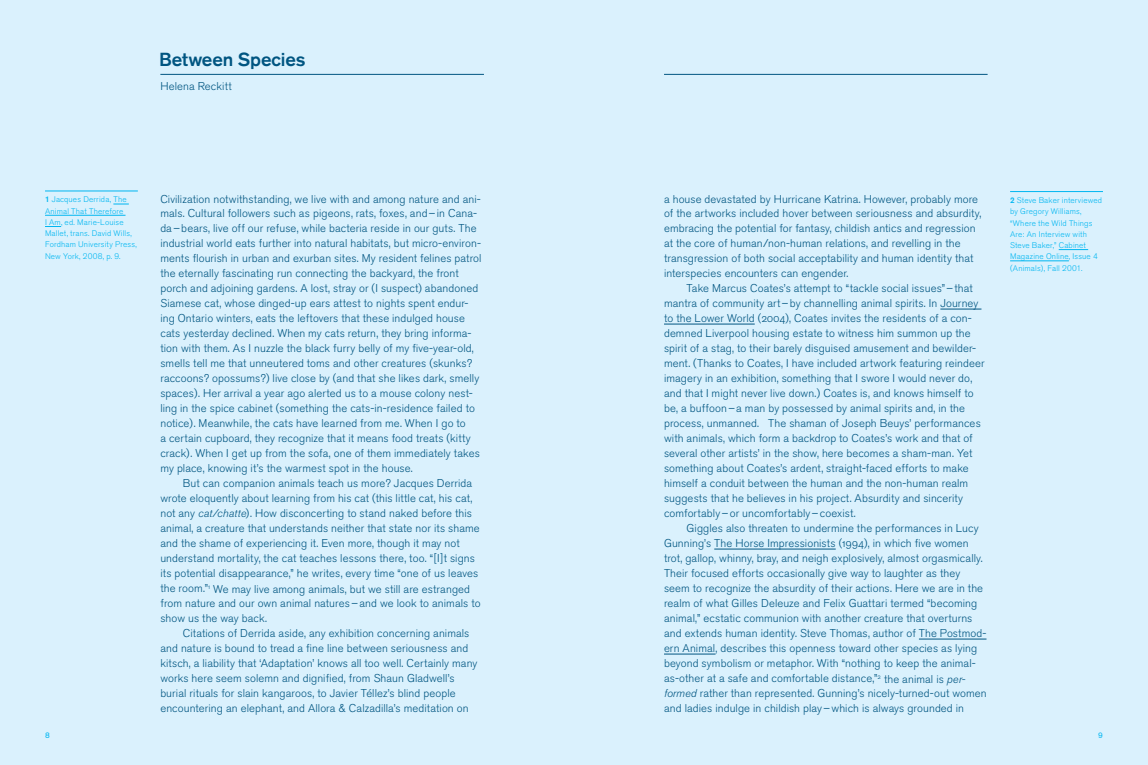
<style>
.page{position:relative;width:1148px;height:765px;background:#fff}
.page>*{position:absolute;margin:0;border:0;box-sizing:border-box;transform-origin:0 0}
.t1{font:500 18.75px "Akzidenz Grotesk BE";letter-spacing:-.01em;color:#005581}
.t2{font:11.25px/15px "Akzidenz Grotesk BE Light Os F";letter-spacing:.01em;color:#005581}
.t3{font:300 8.12px/11.2px "Akzidenz Grotesk BE";letter-spacing:.02em;color:#00b6f1}
.t4{font:8.12px "Akzidenz Grotesk BE Light Os F";letter-spacing:.02em;color:#00b6f1}
.t5{font:8.12px "Akzidenz Grotesk BE";color:#00b6f1}
.s1{font-weight:500}
.s2{font-family:"Akzidenz Grotesk BE Light Os F";font-weight:400}
.s3{font-family:"Akzidenz Grotesk BE Lig It Os F"}
.s4{font-family:"Akzidenz Grotesk BE";font-weight:300}
</style>
<div class="page">
<div style="left:0;top:0;width:574px;height:765px;background:#daf1fd"></div>
<div style="left:574px;top:0;width:574px;height:765px;background:#daf1fd"></div>
<hr style="left:940px;top:309px;width:41px;height:1px;background:#005581">
<hr style="left:664px;top:324px;width:90px;height:1px;background:#005581">
<hr style="left:714px;top:549px;width:121px;height:1px;background:#005581">
<hr style="left:919px;top:639px;width:67px;height:1px;background:#005581">
<hr style="left:664px;top:654px;width:51px;height:1px;background:#005581">
<hr style="left:160px;top:74px;width:324px;height:1px;background:#005581">
<hr style="left:664px;top:74px;width:323px;height:1px;background:#005581">
<hr style="left:1058px;top:249px;width:30px;height:1px;background:#00b6f1">
<hr style="left:1010px;top:261px;width:58px;height:1px;background:#00b6f1">
<hr style="left:1010px;top:191px;width:92px;height:1px;background:#00b6f1">
<svg style="left:113px;top:204px;width:16px;height:1px"></svg>
<hr style="left:45px;top:215px;width:80px;height:1px;background:#00b6f1">
<svg style="left:45px;top:226px;width:16px;height:1px"></svg>
<hr style="left:45px;top:191px;width:93px;height:1px;background:#00b6f1">
<h1 class="t1" style="left:159px;top:48px;width:148px">Between Species</h1>
<p class="t2" style="left:160px;top:79px;width:73px">Helena Reckitt</p>
<p class="t3" style="left:45px;top:194px;width:83px"><span class="s1">1</span> Jacques Derrida, <span class="s2">The</span></p>
<p class="t4" style="left:45px;top:206px;width:80px">Animal That Therefore</p>
<p class="t3" style="left:45px;top:217px;width:93px"><span class="s2">I Am</span>, ed. Marie-Louise<br>Mallet, trans. David Wills,<br>Fordham University Press,<br>New York, 2008, p. 9.</p>
<p class="t2" style="left:160px;top:191px;width:323px">Civilization notwithstanding, we live with and among nature and ani&shy;mals. Cultural followers such as pigeons, rats, foxes, and–in Cana&shy;da–bears, live off our refuse, while bacteria reside in our guts. The industrial world eats further into natural habitats, but micro-environ&shy;ments flourish in urban and exurban sites. My resident felines patrol the eternally fascinating run connecting the backyard, the front porch and adjoining gardens. A lost, stray or (I suspect) abandoned Siamese cat, whose dinged-up ears attest to nights spent endur&shy;ing Ontario winters, eats the leftovers that these indulged house cats yesterday declined. When my cats return, they bring informa&shy;tion with them. As I nuzzle the black furry belly of my five-year-old, smells tell me that unneutered toms and other creatures (skunks? raccoons? opossums?) live close by (and that she likes dark, smelly spaces). Her arrival a year ago alerted us to a mouse colony nest&shy;ling in the spice cabinet (something the cats-in-residence failed to notice). Meanwhile, the cats have learned from me. When I go to<br>a certain cupboard, they recognize that it means food treats (kitty crack). When I get up from the sofa, one of them immediately takes my place, knowing it’s the warmest spot in the house.</p>
<p class="t2" style="left:160px;top:476px;width:322px;text-indent:23px">But can companion animals teach us more? Jacques Derrida wrote eloquently about learning from his cat (this little cat, his cat, not any <span class="s3">cat/chatte</span>). How disconcerting to stand naked before this animal, a creature that understands neither that state nor its shame and the shame of experiencing it. Even more, though it may not understand mortality, the cat teaches lessons there, too. “[I]t signs its potential disappearance,” he writes, every time “one of us leaves the room.”<sup>1</sup> We may live among animals, but we still are estranged from nature and our own animal natures–and we look to animals to show us the way back.</p>
<p class="t2" style="left:160px;top:626px;width:318px;text-indent:22px">Citations of Derrida aside, any exhibition concerning animals and nature is bound to tread a fine line between seriousness and kitsch, a liability that ‘Adaptation’ knows all too well. Certainly many works here seem solemn and dignified, from Shaun Gladwell’s burial rituals for slain kangaroos, to Javier Téllez’s blind people encountering an elephant, and Allora &amp; Calzadilla’s meditation on</p>
<p class="t2" style="left:664px;top:191px;width:319px">a house devastated by Hurricane Katrina. However, probably more of the artworks included hover between seriousness and absurdity, embracing the potential for fantasy, childish antics and regression at the core of human/non-human relations, and revelling in the transgression of both social acceptability and human identity that interspecies encounters can engender.</p>
<p class="t2" style="left:664px;top:281px;width:322px;text-indent:22px">Take Marcus Coates’s attempt to “tackle social issues”–that mantra of community art–by channelling animal spirits. In Journey to the Lower World (2004), Coates invites the residents of a con&shy;demned Liverpool housing estate to witness him summon up the spirit of a stag, to their barely disguised amusement and bewilder&shy;ment. (Thanks to Coates, I have included artwork featuring reindeer imagery in an exhibition, something that I swore I would never do, and that I might never live down.) Coates is, and knows himself to be, a buffoon–a man by possessed by animal spirits and, in the process, unmanned. The shaman of Joseph Beuys’ performances with animals, which form a backdrop to Coates’s work and that of several other artists’ in the show, here becomes a sham-man. Yet something about Coates’s ardent, straight-faced efforts to make himself a conduit between the human and the non-human realm suggests that he believes in his project. Absurdity and sincerity comfortably–or uncomfortably–coexist.</p>
<p class="t2" style="left:664px;top:521px;width:324px;text-indent:22px">Giggles also threaten to undermine the performances in Lucy Gunning’s The Horse Impressionists (1994), in which five women trot, gallop, whinny, bray, and neigh explosively, almost orgasmically.<br>Their focused efforts occasionally give way to laughter as they seem to recognize the absurdity of their actions. Here we are in the realm of what Gilles Deleuze and Felix Guattari termed “becoming animal,” ecstatic communion with another creature that overturns and extends human identity. Steve Thomas, author of The Postmod&shy;ern Animal, describes this openness toward other species as lying beyond symbolism or metaphor. With “nothing to keep the animal&shy;as-other at a safe and comfortable distance,”<sup>2</sup> the animal is <span class="s3">per&shy;formed</span> rather than represented. Gunning’s nicely-turned-out women and ladies indulge in childish play–which is always grounded in</p>
<p class="t3" style="left:1010px;top:195px;width:93px"><span class="s1">2</span> Steve Baker interviewed by Gregory Williams, “Where the Wild Things<br>Are: An Interview with<br>Steve Baker,” <span class="s2">Cabinet</span></p>
<p class="t4" style="left:1010px;top:252px;width:89px">Magazine Online<span class="s4">, Issue 4</span></p>
<p class="t3" style="left:1010px;top:262px;width:74px">(Animals), Fall 2001.</p>
<p class="t5" style="left:45px;top:731px;width:6px">8</p>
<p class="t5" style="left:1098px;top:731px;width:6px">9</p>
</div>
